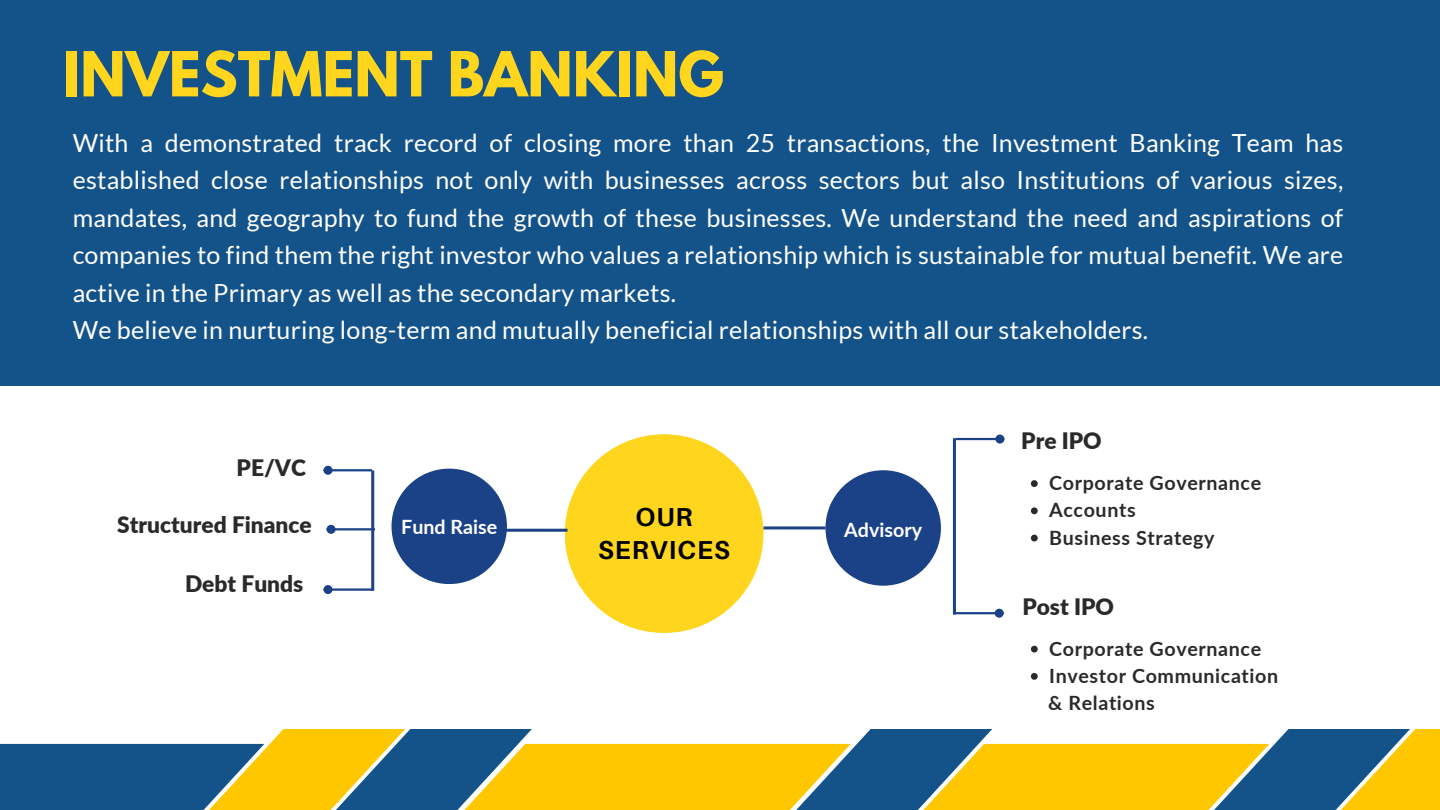
<style>
.page{position:relative;width:1440px;height:810px;background:#fff}
.page>*{position:absolute;margin:0;border:0;box-sizing:border-box;transform-origin:0 0}
.t1{font:700 55px "League Spartan";color:#ffd51e}
.t2{font:700 26px/33px "Aileron";letter-spacing:.04em;color:#000;text-align:center}
.t3{font:25px/37.5px "Lato";letter-spacing:.01em;color:#fff;text-align:justify}
.t4{font:900 22.7px "Lato";color:#2b2a2a}
.t5{font:700 19.7px "Lato";letter-spacing:.03em;color:#2b2a2a}
.t6{font:700 19.7px "Lato";color:#fff}
</style>
<div class="page">
<div style="left:1327px;top:729px;width:113px;height:81px;background:#ffc700"></div>
<svg style="left:0;top:729px;width:1410px;height:81px"></svg>
<div style="left:0;top:0;width:1440px;height:386px;background:#13538a"></div>
<div style="left:565px;top:434px;width:198px;height:199px;background:#ffd51e;border-radius:50%"></div>
<div style="left:392px;top:469px;width:115px;height:115px;background:#1b4287;border-radius:50%"></div>
<hr style="left:371px;top:470px;width:3px;height:121px;background:#1b4287">
<hr style="left:332px;top:588px;width:40px;height:3px;background:#1b4287">
<div style="left:325px;top:586px;width:6px;height:7px;background:#1b4287;border-radius:50%"></div>
<div style="left:324px;top:585px;width:9px;height:9px;border:2px solid #1b4287;border-radius:50%"></div>
<hr style="left:332px;top:469px;width:40px;height:2px;background:#1b4287">
<div style="left:325px;top:467px;width:6px;height:7px;background:#1b4287;border-radius:50%"></div>
<div style="left:324px;top:466px;width:9px;height:9px;border:2px solid #1b4287;border-radius:50%"></div>
<hr style="left:335px;top:528px;width:40px;height:2px;background:#1b4287">
<div style="left:328px;top:526px;width:6px;height:7px;background:#1b4287;border-radius:50%"></div>
<div style="left:327px;top:525px;width:9px;height:9px;border:2px solid #1b4287;border-radius:50%"></div>
<hr style="left:763px;top:526px;width:62px;height:3px;background:#1b4287">
<div style="left:825px;top:470px;width:116px;height:116px;background:#1b4287;border-radius:50%"></div>
<hr style="left:956px;top:438px;width:40px;height:2px;background:#1b4287">
<div style="left:995px;top:435px;width:9px;height:9px;border:2px solid #1b4287;border-radius:50%"></div>
<hr style="left:955px;top:612px;width:40px;height:2px;background:#1b4287">
<div style="left:996px;top:610px;width:7px;height:7px;background:#1b4287;border-radius:50%"></div>
<div style="left:995px;top:609px;width:9px;height:9px;border:2px solid #1b4287;border-radius:50%"></div>
<hr style="left:953px;top:438px;width:3px;height:177px;background:#1b4287">
<svg style="left:1031px;top:480px;width:7px;height:7px"></svg>
<svg style="left:1031px;top:507px;width:7px;height:7px"></svg>
<svg style="left:1031px;top:535px;width:7px;height:6px"></svg>
<svg style="left:1031px;top:646px;width:7px;height:7px"></svg>
<svg style="left:1031px;top:673px;width:7px;height:7px"></svg>
<hr style="left:505px;top:529px;width:62px;height:3px;background:#1b4287">
<h6 class="t1" style="left:63px;top:47px;width:662px">INVESTMENT BANKING</h6>
<p class="t3" style="left:73px;top:123px;width:1272px">With a demonstrated track record of closing more than 25 transactions, the Investment Banking Team has established close relationships not only with businesses across sectors but also Institutions of various sizes, mandates, and geography to fund the growth of these businesses. We understand the need and aspirations of companies to find them the right investor who values a relationship which is sustainable for mutual benefit. We are active in the Primary as well as the secondary markets.</p>
<p class="t3" style="left:73px;top:311px;width:1077px">We believe in nurturing long-term and mutually beneficial relationships with all our stakeholders.</p>
<p class="t4" style="left:237px;top:453px;width:71px">PE/VC</p>
<h4 class="t4" style="left:117px;top:511px;width:196px">Structured Finance</h4>
<h5 class="t4" style="left:185px;top:570px;width:120px">Debt Funds</h5>
<h3 class="t6" style="left:401px;top:515px;width:98px">Fund Raise</h3>
<h1 class="t2" style="left:598px;top:500px;width:133px">OUR<br>SERVICES</h1>
<h5 class="t6" style="left:844px;top:517px;width:79px">Advisory</h5>
<h2 class="t4" style="left:1021px;top:427px;width:82px">Pre IPO</h2>
<h6 class="t5" style="left:1049px;top:471px;width:213px">Corporate Governance</h6>
<h5 class="t5" style="left:1049px;top:498px;width:88px">Accounts</h5>
<p class="t5" style="left:1049px;top:525px;width:167px">Business Strategy</p>
<h6 class="t4" style="left:1022px;top:592px;width:93px">Post IPO</h6>
<p class="t5" style="left:1049px;top:636px;width:213px">Corporate Governance</p>
<p class="t5" style="left:1049px;top:663px;width:231px">Investor Communication</p>
<h5 class="t5" style="left:1048px;top:691px;width:108px">&amp; Relations</h5>
</div>
